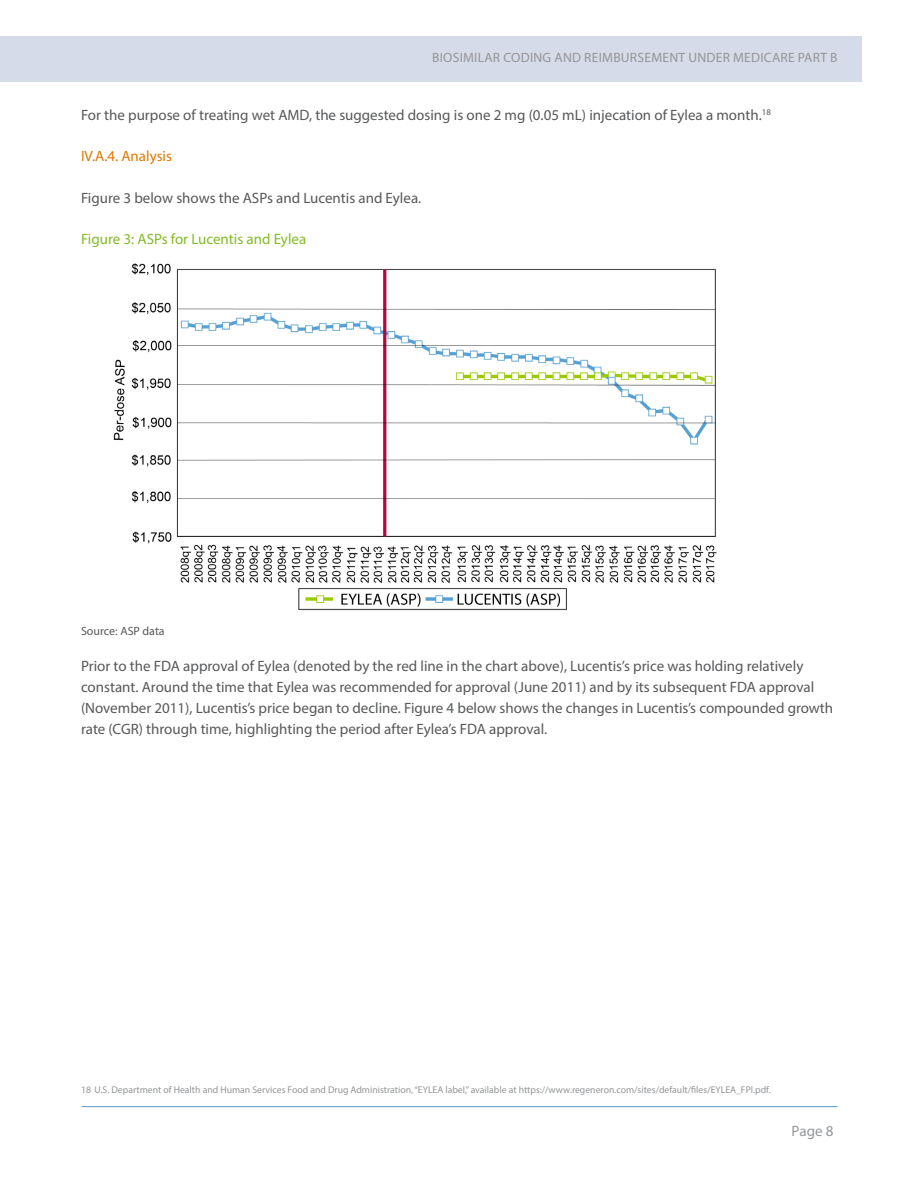
<style>
.page{position:relative;width:918px;height:1188px;background:#fff}
.page>*{position:absolute;margin:0;border:0;box-sizing:border-box;transform-origin:0 0}
.Body_Text_-_Left{font:15px/21px "Myriad Pro";color:#57585a}
.Body_Text_-_Left-2{font:15px "Myriad Pro";color:#82bb27}
.Body_Text_-_Left-3{font:15px "Myriad Pro";color:#df7700}
.t1{font:15px "Myriad Pro";color:#939598}
.t2{font:13.5px "Myriad Pro";letter-spacing:.02em;color:#939598}
.Body_Text_-_Left-4{font:12px "Myriad Pro";color:#57585a}
.Footnotes{font:9.75px "Myriad Pro";color:#939598}
</style>
<div class="page">
<div style="left:0;top:37px;width:862px;height:45px;background:#d5dbe8"></div>
<hr style="left:82px;top:1106px;width:756px;height:1px;background:#5c9bc5">
<img style="left:113px;top:263px;width:604px;height:348px">
<p class="t2" style="left:432px;top:49px;width:407px">BIOSIMILAR CODING AND REIMBURSEMENT UNDER MEDICARE PART B</p>
<p class="Body_Text_-_Left" style="left:81px;top:104px;width:691px">For the purpose of treating wet AMD, the suggested dosing is one 2 mg (0.05 mL) injecation of Eylea a month.<sup>18</sup></p>
<p class="Body_Text_-_Left-3" style="left:81px;top:147px;width:93px">IV.A.4. Analysis</p>
<p class="Body_Text_-_Left" style="left:81px;top:187px;width:342px">Figure 3 below shows the ASPs and Lucentis and Eylea.</p>
<p class="Body_Text_-_Left-2" style="left:81px;top:229px;width:227px">Figure 3: ASPs for Lucentis and Eylea</p>
<p class="Body_Text_-_Left-4" style="left:81px;top:623px;width:85px">Source: ASP data</p>
<p class="Body_Text_-_Left" style="left:81px;top:655px;width:754px">Prior to the FDA approval of Eylea (denoted by the red line in the chart above), Lucentis’s price was holding relatively constant. Around the time that Eylea was recommended for approval (June 2011) and by its subsequent FDA approval (November 2011), Lucentis’s price began to decline. Figure 4 below shows the changes in Lucentis’s compounded growth rate (CGR) through time, highlighting the period after Eylea’s FDA approval.</p>
<p class="Footnotes" style="left:81px;top:1084px;width:691px">18 U.S. Department of Health and Human Services Food and Drug Administration, “EYLEA label,” available at https://www.regeneron.com/sites/default/files/EYLEA_FPI.pdf.</p>
<p class="t1" style="left:792px;top:1122px;width:43px">Page 8</p>
</div>
